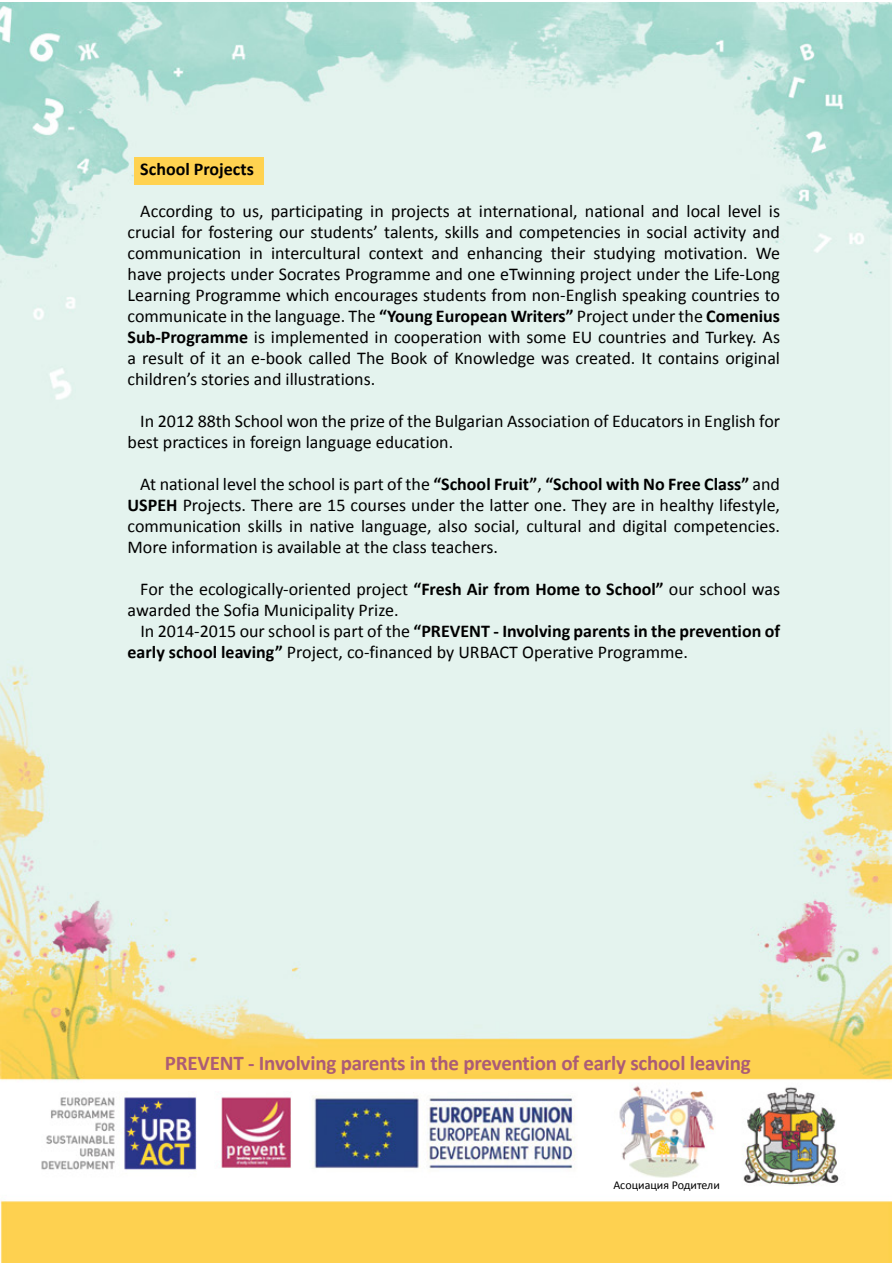
<style>
.page{position:relative;width:893px;height:1263px;background:#fff}
.page>*{position:absolute;margin:0;border:0;box-sizing:border-box;transform-origin:0 0}
.t1{font:700 21px "Calibri";letter-spacing:-.01em;color:#ab5c76}
.t2{font:18px/21px "Calibri";color:#000}
.t3{font:700 18px "Calibri";color:#000}
.t4{font:12px "Calibri";color:#000}
.s1{font-weight:700}
</style>
<div class="page">
<img style="left:0;top:2px;width:891px;height:1261px">
<div style="left:134px;top:157px;width:130px;height:28px;background:#ffd250"></div>
<p class="t3" style="left:140px;top:157px;width:115px">School Projects</p>
<p class="t2" style="left:128px;top:200px;width:654px;text-align:justify;text-indent:13px">According to us, participating in projects at international, national and local level is crucial for fostering our students’ talents, skills and competencies in social activity and communication in intercultural context and enhancing their studying motivation. We have projects under Socrates Programme and one eTwinning project under the Life-Long Learning Programme which encourages students from non-English speaking countries to communicate in the language. The <span class="s1">“Young European Writers”</span> Project under the <span class="s1">Comenius Sub-Programme</span> is implemented in cooperation with some EU countries and Turkey. As a result of it an e-book called The Book of Knowledge was created. It contains original children’s stories and illustrations.</p>
<p class="t2" style="left:128px;top:410px;width:654px;text-indent:13px">In 2012 88th School won the prize of the Bulgarian Association of Educators in English for best practices in foreign language education.</p>
<p class="t2" style="left:128px;top:473px;width:654px;text-align:justify;text-indent:13px">At national level the school is part of the <span class="s1">“School Fruit”</span>, <span class="s1">“School with No Free Class”</span> and <span class="s1">USPEH</span> Projects. There are 15 courses under the latter one. They are in healthy lifestyle, communication skills in native language, also social, cultural and digital competencies.<br>More information is available at the class teachers.</p>
<p class="t2" style="left:128px;top:578px;width:654px;text-indent:13px">For the ecologically-oriented project <span class="s1">“Fresh Air from Home to School”</span> our school was awarded the Sofia Municipality Prize.</p>
<p class="t2" style="left:128px;top:620px;width:654px;text-indent:13px">In 2014-2015 our school is part of the <span class="s1">“PREVENT - Involving parents in the prevention of early school leaving”</span> Project, co-financed by URBACT Operative Programme.</p>
<p class="t1" style="left:165px;top:1050px;width:587px">PREVENT - Involving parents in the prevention of early school leaving</p>
<p class="t4" style="left:613px;top:1177px;width:108px">Асоциация Родители</p>
</div>
